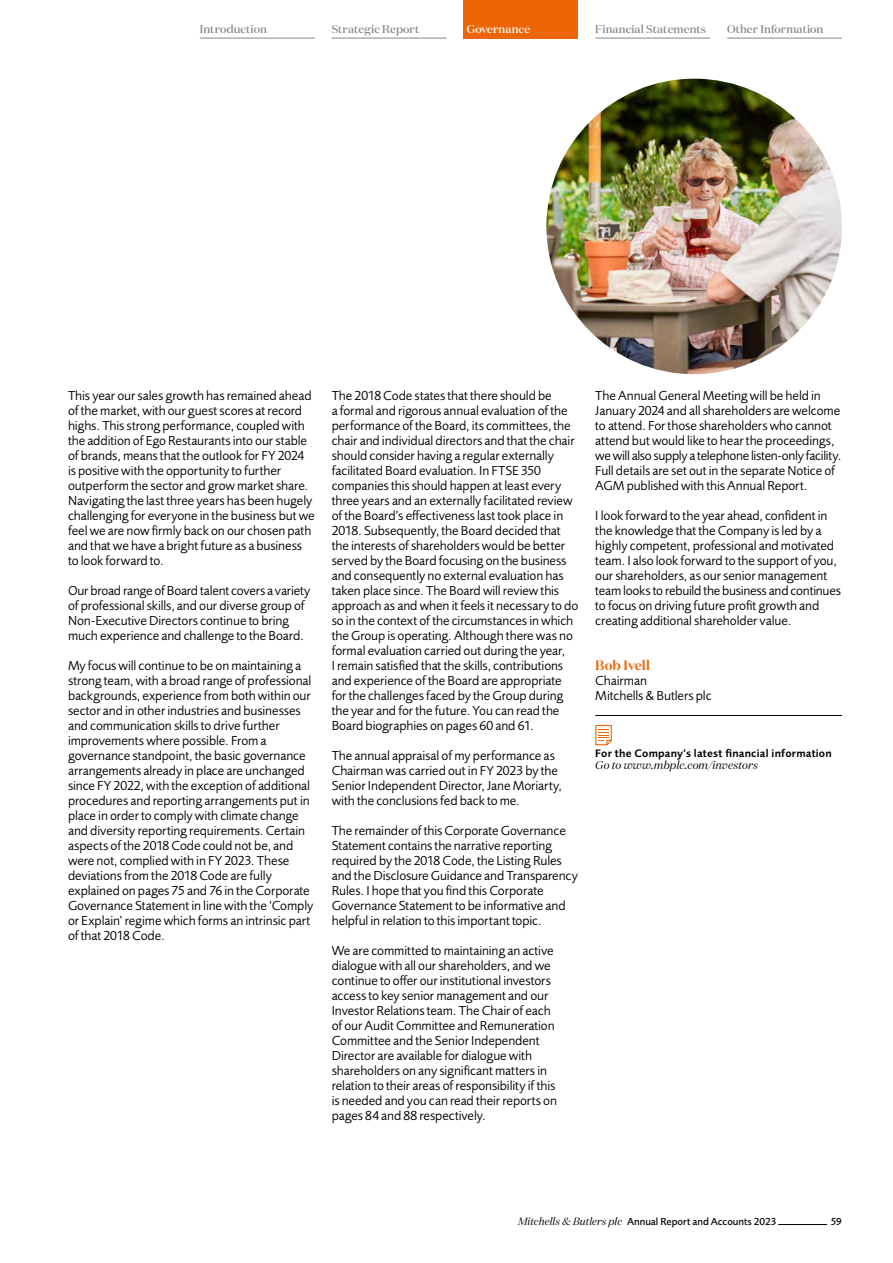
<style>
.page{position:relative;width:893px;height:1263px;background:#fff}
.page>*{position:absolute;margin:0;border:0;box-sizing:border-box;transform-origin:0 0}
.t1{font:13.5px/15px "Foundry Sans";letter-spacing:-.01em;color:#000}
.t2{font:600 13.5px "Domaine Display";color:#ec6608}
.t3{font:500 11.25px "Domaine Display";letter-spacing:.01em;color:#878787}
.t4{font:600 11.25px "Foundry Sans";letter-spacing:.02em;color:#000}
.t5{font:italic 11.25px "Domaine Display";letter-spacing:.01em;color:#000}
.t6{font:500 11.25px "Domaine Display";letter-spacing:.01em;color:#fff}
.t7{font:500 10.5px "Foundry Sans";letter-spacing:-.005em;color:#000}
.s1{font-family:"Domaine Display";font-weight:400;font-style:italic}
</style>
<div class="page">
<img style="left:546px;top:79px;width:296px;height:295px;border-radius:148px">
<hr style="left:595px;top:715px;width:247px;height:1px;background:#000">
<svg style="left:595px;top:725px;width:17px;height:20px"></svg>
<hr style="left:332px;top:38px;width:114px;height:1px;background:#878787">
<hr style="left:595px;top:38px;width:115px;height:1px;background:#878787">
<hr style="left:727px;top:38px;width:115px;height:1px;background:#878787">
<hr style="left:200px;top:38px;width:115px;height:1px;background:#878787">
<hr style="left:778px;top:1224px;width:49px;height:1px;background:#000">
<div style="left:463px;top:0;width:115px;height:38px;background:#ec6608"></div>
<p class="t3" style="left:200px;top:22px;width:69px">Introduction</p>
<p class="t3" style="left:332px;top:22px;width:89px">Strategic Report</p>
<p class="t3" style="left:595px;top:22px;width:112px">Financial Statements</p>
<p class="t3" style="left:727px;top:22px;width:98px">Other Information</p>
<p class="t6" style="left:467px;top:22px;width:65px">Governance</p>
<p class="t1" style="left:68px;top:388px;width:248px">This year our sales growth has remained ahead of the market, with our guest scores at record highs. This strong performance, coupled with the addition of Ego Restaurants into our stable of brands, means that the outlook for FY 2024 is positive with the opportunity to further outperform the sector and grow market share.<br>Navigating the last three years has been hugely challenging for everyone in the business but we feel we are now firmly back on our chosen path and that we have a bright future as a business to look forward to.</p>
<p class="t1" style="left:68px;top:583px;width:244px">Our broad range of Board talent covers a variety of professional skills, and our diverse group of Non-Executive Directors continue to bring much experience and challenge to the Board.</p>
<p class="t1" style="left:68px;top:658px;width:247px">My focus will continue to be on maintaining a strong team, with a broad range of professional backgrounds, experience from both within our sector and in other industries and businesses and communication skills to drive further improvements where possible. From a governance standpoint, the basic governance arrangements already in place are unchanged since FY 2022, with the exception of additional procedures and reporting arrangements put in place in order to comply with climate change and diversity reporting requirements. Certain aspects of the 2018 Code could not be, and were not, complied with in FY 2023. These deviations from the 2018 Code are fully explained on pages 75 and 76 in the Corporate Governance Statement in line with the ‘Comply or Explain’ regime which forms an intrinsic part of that 2018 Code.</p>
<p class="t1" style="left:332px;top:388px;width:248px">The 2018 Code states that there should be<br>a formal and rigorous annual evaluation of the performance of the Board, its committees, the chair and individual directors and that the chair should consider having a regular externally facilitated Board evaluation. In FTSE 350 companies this should happen at least every three years and an externally facilitated review of the Board’s effectiveness last took place in 2018. Subsequently, the Board decided that the interests of shareholders would be better served by the Board focusing on the business and consequently no external evaluation has taken place since. The Board will review this approach as and when it feels it necessary to do so in the context of the circumstances in which the Group is operating. Although there was no formal evaluation carried out during the year,<br>I remain satisfied that the skills, contributions and experience of the Board are appropriate for the challenges faced by the Group during the year and for the future. You can read the Board biographies on pages 60 and 61.</p>
<p class="t1" style="left:332px;top:748px;width:232px">The annual appraisal of my performance as Chairman was carried out in FY 2023 by the Senior Independent Director, Jane Moriarty, with the conclusions fed back to me.</p>
<p class="t1" style="left:332px;top:823px;width:248px">The remainder of this Corporate Governance Statement contains the narrative reporting required by the 2018 Code, the Listing Rules and the Disclosure Guidance and Transparency Rules. I hope that you find this Corporate Governance Statement to be informative and helpful in relation to this important topic.</p>
<p class="t1" style="left:332px;top:943px;width:227px">We are committed to maintaining an active dialogue with all our shareholders, and we continue to offer our institutional investors access to key senior management and our Investor Relations team. The Chair of each of our Audit Committee and Remuneration Committee and the Senior Independent Director are available for dialogue with shareholders on any significant matters in relation to their areas of responsibility if this is needed and you can read their reports on pages 84 and 88 respectively.</p>
<p class="t1" style="left:595px;top:388px;width:248px">The Annual General Meeting will be held in January 2024 and all shareholders are welcome to attend. For those shareholders who cannot attend but would like to hear the proceedings, we will also supply a telephone listen-only facility.<br>Full details are set out in the separate Notice of AGM published with this Annual Report.</p>
<p class="t1" style="left:595px;top:508px;width:247px">I look forward to the year ahead, confident in the knowledge that the Company is led by a highly competent, professional and motivated team. I also look forward to the support of you, our shareholders, as our senior management team looks to rebuild the business and continues to focus on driving future profit growth and creating additional shareholder value.</p>
<p class="t2" style="left:595px;top:657px;width:56px">Bob Ivell</p>
<p class="t1" style="left:595px;top:673px;width:118px">Chairman<br>Mitchells &amp; Butlers plc</p>
<p class="t4" style="left:595px;top:747px;width:238px">For the Company’s latest financial information</p>
<p class="t5" style="left:595px;top:758px;width:164px">Go to www.mbplc.com/investors</p>
<p class="t7" style="left:518px;top:1215px;width:260px"><span class="s1">Mitchells &amp; Butlers plc</span> Annual Report and Accounts 2023</p>
<p class="t7" style="left:831px;top:1215px;width:13px">59</p>
</div>
